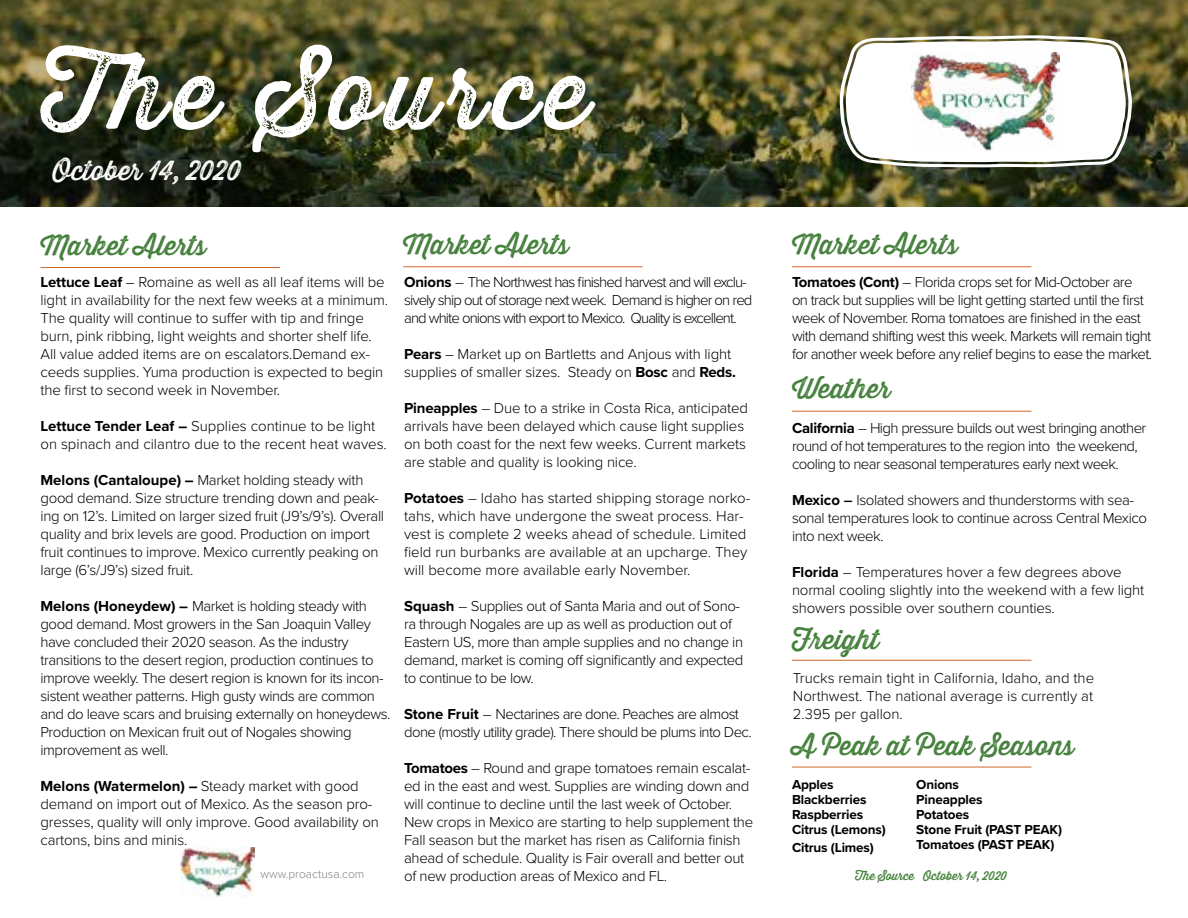
<style>
.page{position:relative;width:1188px;height:918px;background:#fff}
.page>*{position:absolute;margin:0;border:0;box-sizing:border-box;transform-origin:0 0}
.t1{font:99px "Thirsty Rough Reg Two";letter-spacing:.07em;color:#fff}
.t2{font:27px "Thirsty Rough Reg One";color:#45813c}
.t3{font:27px "Thirsty Rough Reg Two";color:#fff}
.t4{font:300 15px/18px "Proxima Nova";letter-spacing:-.02em;color:#000}
.t5{font:300 15px/18px "Proxima Nova";letter-spacing:-.04em;color:#000}
.t6{font:300 15px/18px "Proxima Nova";color:#000}
.t7{font:300 15px/18px "Proxima Nova";letter-spacing:-.06em;color:#000}
.t8{font:700 13.5px/15px "Proxima Nova";letter-spacing:-.01em;color:#000}
.t9{font:12px "Thirsty Rough Reg One";color:#45813c}
.t10{font:300 12px "Proxima Nova";color:#808285}
.s1{font-weight:700}
.s2{font-weight:600}
</style>
<div class="page">
<img style="left:0;top:0;width:1188px;height:207px">
<svg style="left:840px;top:35px;width:292px;height:132px"></svg>
<img style="left:181px;top:847px;width:73px;height:49px">
<hr style="left:40px;top:267px;width:240px;height:1px;background:#d06828">
<img style="left:912px;top:52px;width:148px;height:99px">
<hr style="left:792px;top:660px;width:239px;height:1px;background:#d06828">
<hr style="left:792px;top:411px;width:239px;height:1px;background:#d06828">
<hr style="left:403px;top:266px;width:240px;height:1px;background:#d06828">
<hr style="left:792px;top:767px;width:239px;height:1px;background:#d06828">
<hr style="left:792px;top:266px;width:239px;height:1px;background:#d06828">
<h1 class="t1" style="left:40px;top:20px;width:550px">The Source</h1>
<h2 class="t3" style="left:53px;top:151px;width:190px">October 14, 2020</h2>
<h2 class="t2" style="left:40px;top:226px;width:167px">Market Alerts</h2>
<h2 class="t2" style="left:403px;top:225px;width:167px">Market Alerts</h2>
<h2 class="t2" style="left:792px;top:225px;width:167px">Market Alerts</h2>
<p class="t7" style="left:404px;top:272px;width:350px"><span class="s1">Onions</span> – The Northwest has finished harvest and will exclu&shy;sively ship out of storage next week. Demand is higher on red and white onions with export to Mexico. Quality is excellent.</p>
<p class="t4" style="left:404px;top:344px;width:334px"><span class="s1">Pears</span> – Market up on Bartletts and Anjous with light supplies of smaller sizes. Steady on <span class="s1">Bosc</span> and <span class="s1">Reds.</span></p>
<p class="t4" style="left:404px;top:398px;width:345px"><span class="s1">Pineapples</span> – Due to a strike in Costa Rica, anticipated arrivals have been delayed which cause light supplies on both coast for the next few weeks. Current markets are stable and quality is looking nice.</p>
<p class="t6" style="left:404px;top:488px;width:348px"><span class="s1">Potatoes</span> – Idaho has started shipping storage norko&shy;tahs, which have undergone the sweat process. Har&shy;vest is complete 2 weeks ahead of schedule. Limited field run burbanks are available at an upcharge. They will become more available early November.</p>
<p class="t4" style="left:404px;top:596px;width:341px"><span class="s1">Squash</span> – Supplies out of Santa Maria and out of Sono&shy;ra through Nogales are up as well as production out of Eastern US, more than ample supplies and no change in demand, market is coming off significantly and expected to continue to be low.</p>
<p class="t5" style="left:404px;top:704px;width:349px"><span class="s1">Stone Fruit</span> – Nectarines are done. Peaches are almost done (mostly utility grade). There should be plums into Dec.</p>
<p class="t4" style="left:404px;top:758px;width:351px"><span class="s1">Tomatoes</span> – Round and grape tomatoes remain escalat&shy;ed in the east and west. Supplies are winding down and will continue to decline until the last week of October.<br>New crops in Mexico are starting to help supplement the Fall season but the market has risen as California finish ahead of schedule. Quality is Fair overall and better out of new production areas of Mexico and FL.</p>
<p class="t5" style="left:792px;top:272px;width:362px"><span class="s1">Tomatoes (Cont)</span> – Florida crops set for Mid-October are on track but supplies will be light getting started until the first week of November. Roma tomatoes are finished in the east with demand shifting west this week. Markets will remain tight for another week before any relief begins to ease the market.</p>
<p class="t4" style="left:40px;top:272px;width:349px"><span class="s1">Lettuce Leaf</span> – Romaine as well as all leaf items will be light in availability for the next few weeks at a minimum.<br>The quality will continue to suffer with tip and fringe burn, pink ribbing, light weights and shorter shelf life.<br>All value added items are on escalators.Demand ex&shy;ceeds supplies. Yuma production is expected to begin the first to second week in November.</p>
<p class="t6" style="left:40px;top:416px;width:348px"><span class="s1">Lettuce Tender Leaf –</span> Supplies continue to be light on spinach and cilantro due to the recent heat waves.</p>
<p class="t4" style="left:40px;top:470px;width:345px"><span class="s1">Melons (Cantaloupe) –</span> Market holding steady with good demand. Size structure trending down and peak&shy;ing on 12’s. Limited on larger sized fruit (J9’s/9’s). Overall quality and brix levels are good. Production on import fruit continues to improve. Mexico currently peaking on large (6’s/J9’s) sized fruit.</p>
<p class="t4" style="left:40px;top:596px;width:352px"><span class="s1">Melons (Honeydew) –</span> Market is holding steady with good demand. Most growers in the San Joaquin Valley have concluded their 2020 season. As the industry transitions to the desert region, production continues to improve weekly. The desert region is known for its incon&shy;sistent weather patterns. High gusty winds are common and do leave scars and bruising externally on honeydews.<br>Production on Mexican fruit out of Nogales showing improvement as well.</p>
<p class="t4" style="left:40px;top:776px;width:340px"><span class="s1">Melons (Watermelon) –</span> Steady market with good demand on import out of Mexico. As the season pro&shy;gresses, quality will only improve. Good availability on cartons, bins and minis.</p>
<h2 class="t2" style="left:792px;top:369px;width:100px">Weather</h2>
<p class="t5" style="left:792px;top:418px;width:356px"><span class="s1">California</span> – High pressure builds out west bringing another round of hot temperatures to the region into the weekend, cooling to near seasonal temperatures early next week.</p>
<p class="t4" style="left:792px;top:490px;width:356px"><span class="s1">Mexico</span> <span class="s2">–</span> Isolated showers and thunderstorms with sea&shy;sonal temperatures look to continue across Central Mexico into next week.</p>
<p class="t4" style="left:792px;top:562px;width:354px"><span class="s1">Florida</span> – Temperatures hover a few degrees above normal cooling slightly into the weekend with a few light showers possible over southern counties.</p>
<h2 class="t2" style="left:792px;top:619px;width:88px">Freight</h2>
<p class="t4" style="left:793px;top:668px;width:303px;text-align:justify">Trucks remain tight in California, Idaho, and the Northwest. The national average is currently at 2.395 per gallon.</p>
<h2 class="t2" style="left:792px;top:726px;width:284px">A Peak at Peak Seasons</h2>
<p class="t8" style="left:916px;top:777px;width:147px">Onions<br>Pineapples<br>Potatoes<br>Stone Fruit (PAST PEAK)<br>Tomatoes (PAST PEAK)</p>
<p class="t8" style="left:792px;top:777px;width:95px">Apples<br>Blackberries<br>Raspberries<br>Citrus (Lemons)</p>
<p class="t8" style="left:792px;top:840px;width:83px">Citrus (Limes)</p>
<p class="t10" style="left:260px;top:865px;width:105px">www.proactusa.com</p>
<p class="t9" style="left:855px;top:867px;width:153px">The Source October 14, 2020</p>
</div>
